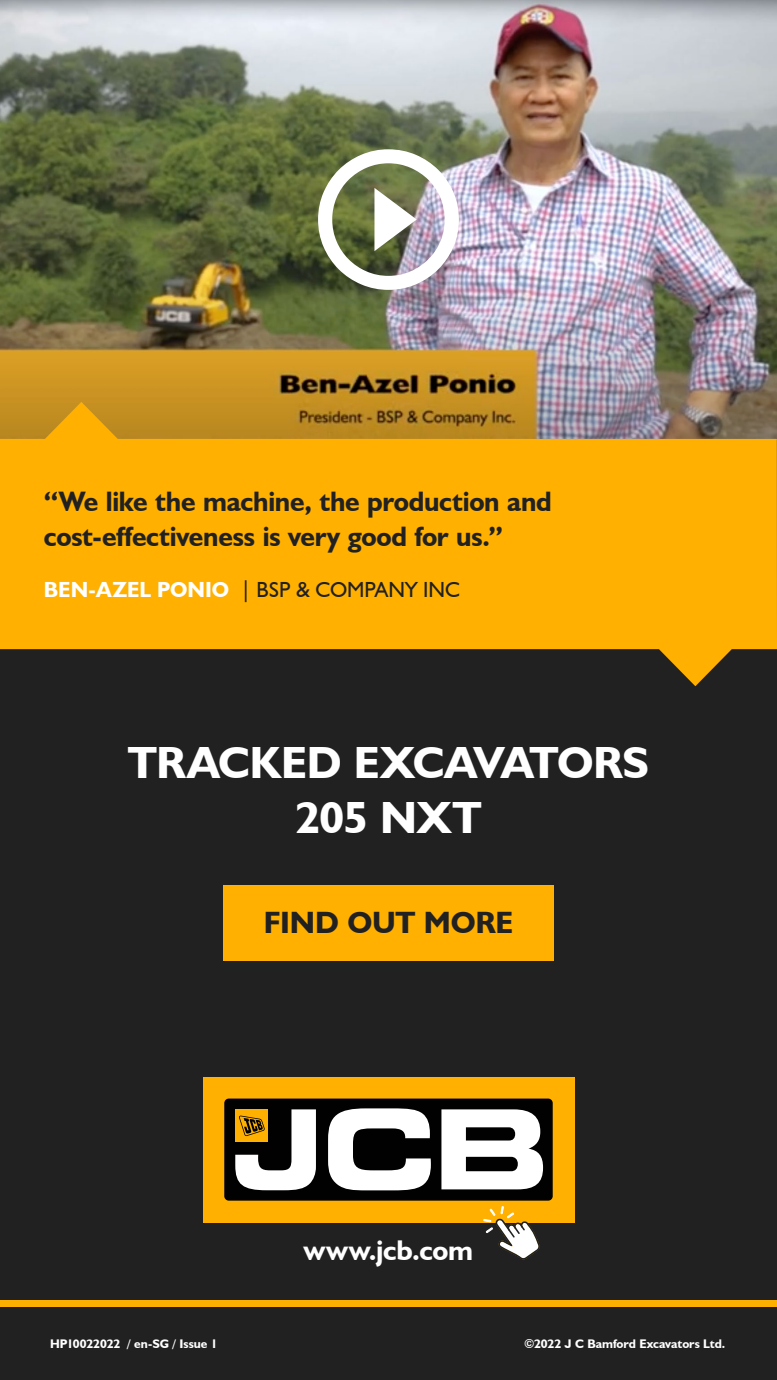
<style>
.page{position:relative;width:777px;height:1380px;background:#fff}
.page>*{position:absolute;margin:0;border:0;box-sizing:border-box;transform-origin:0 0}
.t1{font:700 45.12px/54.1px "JCB Euro";letter-spacing:-.015em;color:#fff;text-align:center}
.t2{font:700 30.81px "JCB Euro";letter-spacing:-.005em;color:#212121}
.t3{font:700 28.5px "JCB Euro";letter-spacing:-.01em;color:#fff}
.t4{font:700 28.12px/35.1px "JCB Euro";letter-spacing:-.01em;color:#212121}
.t5{font:21.88px "JCB Euro Roman";color:#212121}
.t6{font:700 12.5px "JCB Euro";letter-spacing:-.005em;color:#fff}
.s1{font-family:"JCB Euro";font-weight:700;color:#fff}
</style>
<div class="page">
<div style="left:0;top:0;width:776px;height:1380px;background:#212121"></div>
<img style="left:0;top:0;width:776px;height:402px">
<img style="left:318px;top:149px;width:140px;height:141px">
<div style="left:223px;top:885px;width:330px;height:76px;background:#ffb000"></div>
<div style="left:203px;top:1077px;width:371px;height:145px;background:#ffb000"></div>
<div style="left:224px;top:1099px;width:328px;height:102px;background:#000100;border-radius:5px"></div>
<svg style="left:328px;top:1108px;width:102px;height:82px"></svg>
<svg style="left:441px;top:1109px;width:102px;height:80px"></svg>
<svg style="left:235px;top:1109px;width:81px;height:81px"></svg>
<svg style="left:483px;top:1206px;width:57px;height:54px"></svg>
<svg style="left:0;top:402px;width:776px;height:284px;background:#d8980b"></svg>
<div style="left:0;top:1300px;width:776px;height:7px;background:#ffb000"></div>
<p class="t4" style="left:44px;top:484px;width:509px">“We like the machine, the production and cost-effectiveness is very good for us.”</p>
<p class="t5" style="left:44px;top:576px;width:417px"><span class="s1">BEN-AZEL PONIO</span> | BSP &amp; COMPANY INC</p>
<h1 class="t1" style="left:128px;top:735px;width:522px">TRACKED EXCAVATORS<br>205 NXT</h1>
<p class="t2" style="left:263px;top:904px;width:251px">FIND OUT MORE</p>
<p class="t3" style="left:304px;top:1232px;width:171px">www.jcb.com</p>
<p class="t6" style="left:50px;top:1336px;width:169px">HP10022022 / en-SG / Issue 1</p>
<p class="t6" style="left:524px;top:1336px;width:203px">©2022 J C Bamford Excavators Ltd.</p>
</div>
